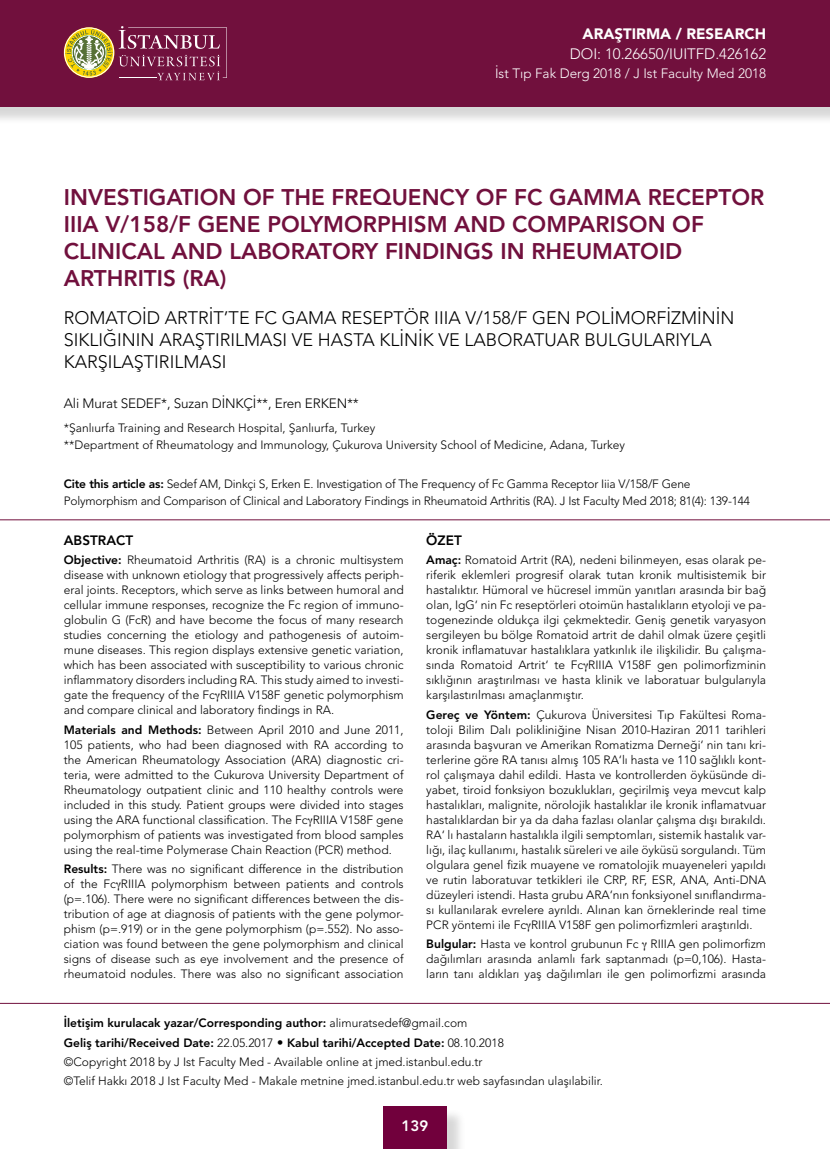
<style>
.page{position:relative;width:830px;height:1149px;background:#fff}
.page>*{position:absolute;margin:0;border:0;box-sizing:border-box;transform-origin:0 0}
.t1{font:800 22.5px/27px "Avenir LT Std";color:#71103d}
.t2{font:300 18px/21.6px "Avenir LT Std";color:#000}
.t3{font:300 15px "Avenir LT Std";color:#fff}
.t4{font:900 15px "Avenir LT Std";color:#fff}
.t5{font:800 15px "Avenir LT Std";color:#fff}
.t6{font:300 13.5px "Avenir LT Std";letter-spacing:-.01em;color:#000}
.t7{font:300 13.5px "Avenir LT Std";color:#fff}
.t8{font:800 13.5px "Avenir LT Std";color:#000}
.t9{font:300 12px/15px "Avenir LT Std";color:#000;text-align:justify}
.s1{font-weight:800}
.s2{font-family:"Futura Std"}
</style>
<div class="page">
<div style="left:385px;top:1108px;width:80px;height:40px;background:#000;opacity:.16"></div>
<div style="left:383px;top:1106px;width:63px;height:42px;background:#71003c"></div>
<div style="left:0;top:2px;width:829px;height:123px;background:#000;opacity:.16"></div>
<div style="left:0;top:0;width:829px;height:106px;background:#71103d"></div>
<hr style="left:0;top:519px;width:829px;height:1px;background:#71103d">
<hr style="left:0;top:1002px;width:829px;height:1px;background:#71103d">
<svg style="left:64px;top:26px;width:163px;height:54px"></svg>
<p class="t4" style="left:582px;top:25px;width:185px">ARAŞTIRMA / RESEARCH</p>
<p class="t3" style="left:569px;top:45px;width:198px">DOI: 10.26650/IUITFD.426162</p>
<p class="t7" style="left:495px;top:66px;width:272px">İst Tıp Fak Derg 2018 / J Ist Faculty Med 2018</p>
<h1 class="t1" style="left:64px;top:183px;width:701px">INVESTIGATION OF THE FREQUENCY OF FC GAMMA RECEPTOR IIIA V/158/F GENE POLYMORPHISM AND COMPARISON OF CLINICAL AND LABORATORY FINDINGS IN RHEUMATOID ARTHRITIS (RA)</h1>
<h2 class="t2" style="left:64px;top:307px;width:672px">ROMATOİD ARTRİT’TE FC GAMA RESEPTÖR IIIA V/158/F GEN POLİMORFİZMİNİN<br>SIKLIĞININ ARAŞTIRILMASI VE HASTA KLİNİK VE LABORATUAR BULGULARIYLA<br>KARŞILAŞTIRILMASI</h2>
<p class="t6" style="left:64px;top:394px;width:296px">Ali Murat SEDEF*, Suzan DİNKÇİ**, Eren ERKEN**</p>
<p class="t9" style="left:64px;top:418px;width:562px;line-height:17.2px">*Şanlıurfa Training and Research Hospital, Şanlıurfa, Turkey<br>**Department of Rheumatology and Immunology, Çukurova University School of Medicine, Adana, Turkey</p>
<p class="t9" style="left:64px;top:474px;width:687px;line-height:17.2px"><span class="s1">Cite this article as:</span> Sedef AM, Dinkçi S, Erken E. Investigation of The Frequency of Fc Gamma Receptor Iiia V/158/F Gene<br>Polymorphism and Comparison of Clinical and Laboratory Findings in Rheumatoid Arthritis (RA). J Ist Faculty Med 2018; 81(4): 139-144</p>
<p class="t8" style="left:64px;top:532px;width:71px">ABSTRACT</p>
<p class="t9" style="left:64px;top:552px;width:341px"><span class="s1">Objective:</span> Rheumatoid Arthritis (RA) is a chronic multisystem disease with unknown etiology that progressively affects periph&shy;eral joints. Receptors, which serve as links between humoral and cellular immune responses, recognize the Fc region of immuno&shy;globulin G (FcR) and have become the focus of many research studies concerning the etiology and pathogenesis of autoim&shy;mune diseases. This region displays extensive genetic variation, which has been associated with susceptibility to various chronic inflammatory disorders including RA. This study aimed to investi&shy;gate the frequency of the Fc RIIIA V158F genetic polymorphism and compare clinical and laboratory findings in RA.</p>
<p class="t9" style="left:64px;top:721px;width:341px"><span class="s1">Materials and Methods:</span> Between April 2010 and June 2011, 105 patients, who had been diagnosed with RA according to the American Rheumatology Association (ARA) diagnostic cri&shy;teria, were admitted to the Cukurova University Department of Rheumatology outpatient clinic and 110 healthy controls were included in this study. Patient groups were divided into stages using the ARA functional classification. The Fc RIIIA V158F gene polymorphism of patients was investigated from blood samples using the real-time Polymerase Chain Reaction (PCR) method.</p>
<p class="t9" style="left:64px;top:861px;width:341px"><span class="s1">Results:</span> There was no significant difference in the distribution of the Fc RIIIA polymorphism between patients and controls (p=.106). There were no significant differences between the dis&shy;tribution of age at diagnosis of patients with the gene polymor&shy;phism (p=.919) or in the gene polymorphism (p=.552). No asso&shy;ciation was found between the gene polymorphism and clinical signs of disease such as eye involvement and the presence of rheumatoid nodules. There was also no significant association</p>
<p class="t8" style="left:426px;top:532px;width:37px">ÖZET</p>
<p class="t9" style="left:426px;top:552px;width:341px"><span class="s1">Amaç:</span> Romatoid Artrit (RA), nedeni bilinmeyen, esas olarak pe&shy;riferik eklemleri progresif olarak tutan kronik multisistemik bir hastalıktır. Hümoral ve hücresel immün yanıtları arasında bir bağ olan, IgG‘ nin Fc reseptörleri otoimün hastalıkların etyoloji ve pa&shy;togenezinde oldukça ilgi çekmektedir. Geniş genetik varyasyon sergileyen bu bölge Romatoid artrit de dahil olmak üzere çeşitli kronik inflamatuvar hastalıklara yatkınlık ile ilişkilidir. Bu çalışma&shy;sında Romatoid Artrit‘ te Fc RIIIA V158F gen polimorfizminin sıklığının araştırılması ve hasta klinik ve laboratuar bulgularıyla karşılastırılması amaçlanmıştır.</p>
<p class="t9" style="left:426px;top:706px;width:341px"><span class="s1">Gereç ve Yöntem:</span> Çukurova Üniversitesi Tıp Fakültesi Roma&shy;toloji Bilim Dalı polikliniğine Nisan 2010-Haziran 2011 tarihleri arasında başvuran ve Amerikan Romatizma Derneği‘ nin tanı kri&shy;terlerine göre RA tanısı almış 105 RA‘lı hasta ve 110 sağlıklı kont&shy;rol çalışmaya dahil edildi. Hasta ve kontrollerden öyküsünde di&shy;yabet, tiroid fonksiyon bozuklukları, geçirilmiş veya mevcut kalp hastalıkları, malignite, nörolojik hastalıklar ile kronik inflamatvuar hastalıklardan bir ya da daha fazlası olanlar çalışma dışı bırakıldı.<br>RA‘ lı hastaların hastalıkla ilgili semptomları, sistemik hastalık var&shy;lığı, ilaç kullanımı, hastalık süreleri ve aile öyküsü sorgulandı. Tüm olgulara genel fizik muayene ve romatolojik muayeneleri yapıldı ve rutin laboratuvar tetkikleri ile CRP, RF, ESR, ANA, Anti-DNA düzeyleri istendi. Hasta grubu ARA‘nın fonksiyonel sınıflandırma&shy;sı kullanılarak evrelere ayrıldı. Alınan kan örneklerinde real time PCR yöntemi ile Fc RIIIA V158F gen polimorfizmleri araştırıldı.</p>
<p class="t9" style="left:426px;top:936px;width:341px"><span class="s1">Bulgular:</span> Hasta ve kontrol grubunun Fc RIIIA gen polimorfizm dağılımları arasında anlamlı fark saptanmadı (p=0,106). Hasta&shy;ların tanı aldıkları yaş dağılımları ile gen polimorfizmi arasında</p>
<p class="t9" style="left:64px;top:1013px;width:540px;line-height:19.2px;text-align:left"><span class="s1">İletişim kurulacak yazar/Corresponding author:</span> alimuratsedef@gmail.com<br><span class="s1">Geliş tarihi/Received Date:</span> 22.05.2017 <span class="s2">•</span> <span class="s1">Kabul tarihi/Accepted Date:</span> 08.10.2018<br>©Copyright 2018 by J Ist Faculty Med - Available online at jmed.istanbul.edu.tr<br>©Telif Hakkı 2018 J Ist Faculty Med - Makale metnine jmed.istanbul.edu.tr web sayfasından ulaşılabilir.</p>
<p class="t5" style="left:401px;top:1115px;width:28px">139</p>
</div>
